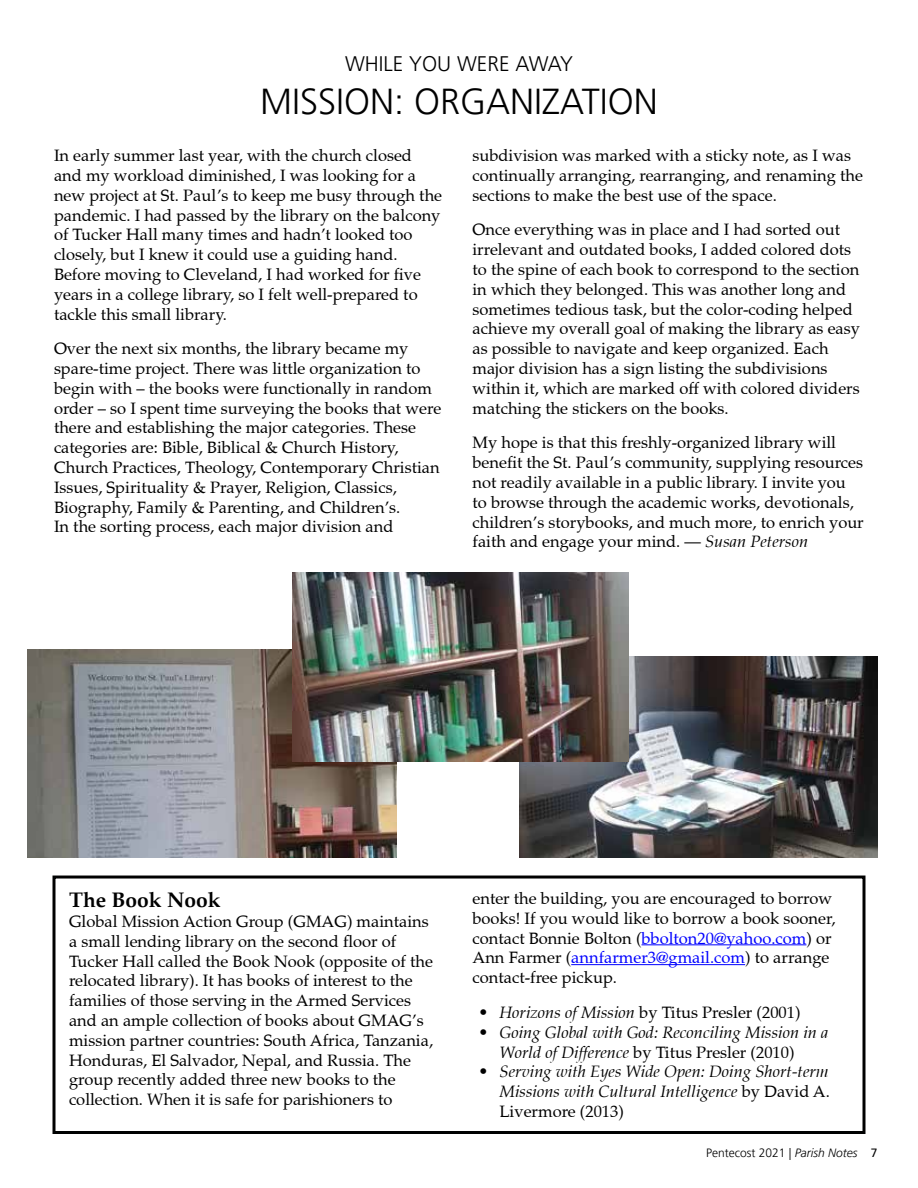
<style>
.page{position:relative;width:918px;height:1188px;background:#fff}
.page>*{position:absolute;margin:0;border:0;box-sizing:border-box;transform-origin:0 0}
.t1{font:300 36px "Frutiger LT Pro";color:#000}
.t2{font:300 21px "Frutiger LT Pro";color:#000}
.t3{font:700 21px "Palatino LT Pro";color:#000}
.t4{font:16.5px/19.8px "Palatino LT Pro";color:#000}
.t5{font:italic 16.5px/19.8px "Palatino LT Pro";color:#000}
.t6{font:300 12px "Frutiger LT Pro";color:#000}
.s1{font-style:italic}
.s2{color:#00f}
.s3{font-style:normal}
.s4{font-weight:400}
</style>
<div class="page">
<img style="left:27px;top:649px;width:370px;height:209px">
<img style="left:520px;top:656px;width:358px;height:202px">
<hr style="left:642px;top:944px;width:164px;height:1px;background:#00f">
<hr style="left:571px;top:964px;width:174px;height:1px;background:#00f">
<div style="left:52px;top:876px;width:814px;height:258px;border:3px solid #000101"></div>
<img style="left:293px;top:572px;width:336px;height:189px">
<p class="t2" style="left:345px;top:52px;width:229px">WHILE YOU WERE AWAY</p>
<h1 class="t1" style="left:260px;top:81px;width:399px">MISSION: ORGANIZATION</h1>
<p class="t4" style="left:54px;top:146px;width:390px">In early summer last year, with the church closed and my workload diminished, I was looking for a new project at St. Paul’s to keep me busy through the pandemic. I had passed by the library on the balcony of Tucker Hall many times and hadn’t looked too closely, but I knew it could use a guiding hand.<br>Before moving to Cleveland, I had worked for five years in a college library, so I felt well-prepared to tackle this small library.</p>
<p class="t4" style="left:54px;top:339px;width:389px">Over the next six months, the library became my spare-time project. There was little organization to begin with – the books were functionally in random order – so I spent time surveying the books that were there and establishing the major categories. These categories are: Bible, Biblical &amp; Church History, Church Practices, Theology, Contemporary Christian Issues, Spirituality &amp; Prayer, Religion, Classics, Biography, Family &amp; Parenting, and Children’s.<br>In the sorting process, each major division and</p>
<p class="t4" style="left:473px;top:146px;width:392px">subdivision was marked with a sticky note, as I was continually arranging, rearranging, and renaming the sections to make the best use of the space.</p>
<p class="t4" style="left:473px;top:220px;width:389px">Once everything was in place and I had sorted out irrelevant and outdated books, I added colored dots to the spine of each book to correspond to the section in which they belonged. This was another long and sometimes tedious task, but the color-coding helped achieve my overall goal of making the library as easy as possible to navigate and keep organized. Each major division has a sign listing the subdivisions within it, which are marked off with colored dividers matching the stickers on the books.</p>
<p class="t4" style="left:473px;top:433px;width:393px">My hope is that this freshly-organized library will benefit the St. Paul’s community, supplying resources not readily available in a public library. I invite you to browse through the academic works, devotionals, children’s storybooks, and much more, to enrich your faith and engage your mind. — <span class="s1">Susan Peterson</span></p>
<p class="t3" style="left:69px;top:887px;width:153px">The Book Nook</p>
<p class="t4" style="left:69px;top:912px;width:366px">Global Mission Action Group (GMAG) maintains a small lending library on the second floor of Tucker Hall called the Book Nook (opposite of the relocated library). It has books of interest to the families of those serving in the Armed Services and an ample collection of books about GMAG’s mission partner countries: South Africa, Tanzania, Honduras, El Salvador, Nepal, and Russia. The group recently added three new books to the collection. When it is safe for parishioners to</p>
<p class="t4" style="left:472px;top:889px;width:365px">enter the building, you are encouraged to borrow books! If you would like to borrow a book sooner, contact Bonnie Bolton (<span class="s2">bbolton20@yahoo.com</span>) or Ann Farmer (<span class="s2">annfarmer3@gmail.com</span>) to arrange contact-free pickup.</p>
<p class="t4" style="left:479px;top:1003px;width:323px"><span class="s1">• Horizons of Mission</span> by Titus Presler (2001)</p>
<p class="t5" style="left:499px;top:1022px;width:331px;text-indent:-20px">• Going Global with God: Reconciling Mission in a<br>World of Difference <span class="s3">by Titus Presler (2010)</span></p>
<p class="t5" style="left:499px;top:1062px;width:332px;text-align:justify;text-indent:-20px">• Serving with Eyes Wide Open: Doing Short-term Missions with Cultural Intelligence <span class="s3">by David A.<br>Livermore (2013)</span></p>
<p class="t6" style="left:706px;top:1145px;width:173px">Pentecost 2021 | <span class="s1">Parish Notes</span> <span class="s4">7</span></p>
</div>
